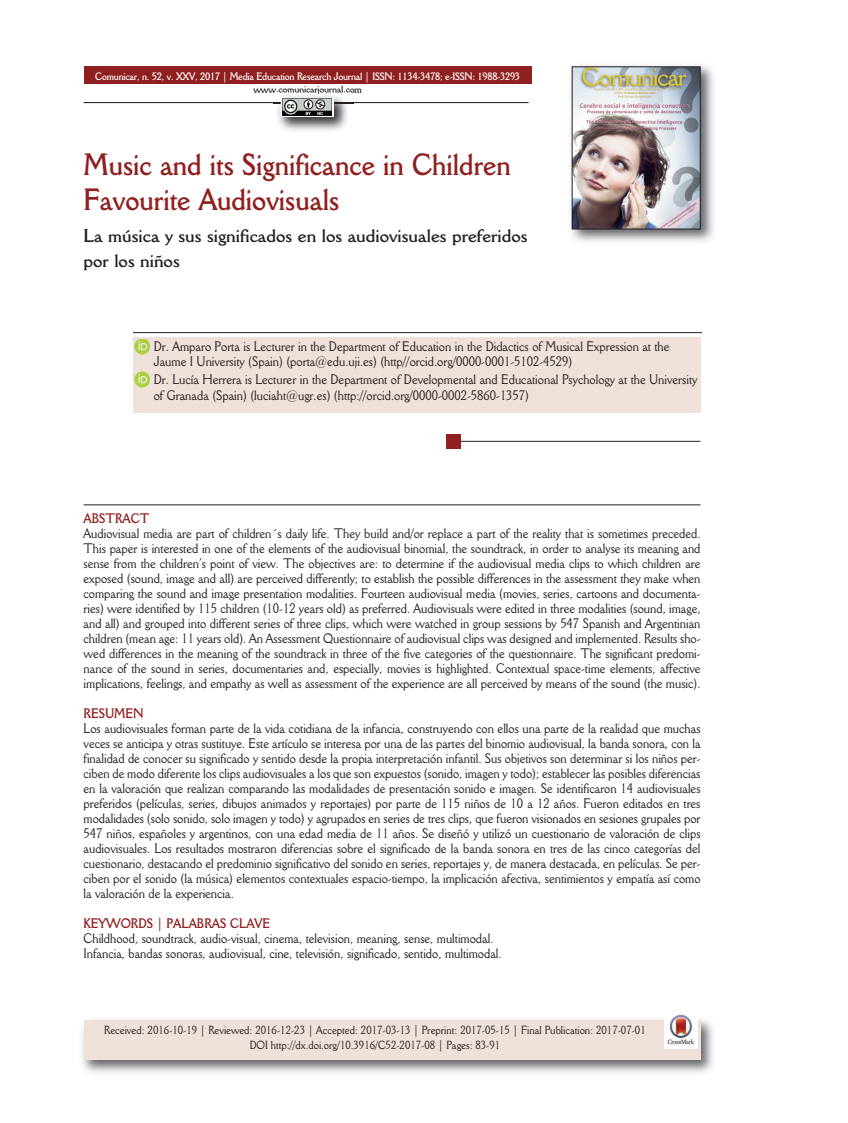
<style>
.page{position:relative;width:848px;height:1123px;background:#fff}
.page>*{position:absolute;margin:0;border:0;box-sizing:border-box;transform-origin:0 0}
.t1{font:700 30px/34.5px "Della Robbia BT";color:#90201f;scale:.9 1}
.t2{font:700 18px/26px "Della Robbia BT";color:#231f20}
.t3{font:13.5px/15px "Della Robbia BT";color:#231f20;scale:.9 1}
.t4{font:700 13.5px "Della Robbia BT";color:#90201f;scale:.9 1}
.t5{font:11.55px/15px "Della Robbia BT";color:#231f20;text-align:center;scale:.9 1}
.t6{font:700 10.5px "Della Robbia BT";letter-spacing:-.02em;color:#fff;scale:.9 1}
.t7{font:700 10.5px "Della Robbia BT";letter-spacing:-.02em;color:#231f20;scale:.9 1}
</style>
<div class="page">
<hr style="left:84px;top:102px;width:444px;height:1px;background:#231f20">
<div style="left:84px;top:66px;width:448px;height:18px;background:#90201f"></div>
<div style="left:133px;top:337px;width:567px;height:76px;background:#efe1da"></div>
<img style="left:82px;top:1019px;width:631px;height:54px">
<div style="left:84px;top:1019px;width:616px;height:40px;background:#efe1da"></div>
<hr style="left:133px;top:332px;width:569px;height:1px;background:#231f20">
<hr style="left:84px;top:504px;width:616px;height:1px;background:#231f20">
<hr style="left:459px;top:441px;width:241px;height:1px;background:#231f20">
<img style="left:664px;top:1014px;width:33px;height:34px">
<div style="left:446px;top:434px;width:15px;height:14px;background:#90201f"></div>
<img style="left:274px;top:91px;width:79px;height:40px">
<svg style="left:333px;top:102px;width:20px;height:1px"></svg>
<img style="left:274px;top:91px;width:36px;height:1px">
<svg style="left:281px;top:98px;width:52px;height:18px"></svg>
<img style="left:134px;top:371px;width:16px;height:16px">
<img style="left:134px;top:339px;width:16px;height:15px">
<img style="left:571px;top:65px;width:143px;height:177px">
<img style="left:574px;top:68px;width:124px;height:159px">
<div style="left:572px;top:66px;width:128px;height:163px;border:1px solid #231f20"></div>
<p class="t6" style="left:95px;top:72px;width:473px">Comunicar, n. 52, v. XXV, 2017 | Media Education Research Journal | ISSN: 1134-3478; e-ISSN: 1988-3293</p>
<p class="t7" style="left:253px;top:85px;width:122px">www.comunicarjournal.com</p>
<h1 class="t1" style="left:84px;top:150px;width:476px">Music and its Significance in Children<br>Favourite Audiovisuals</h1>
<h2 class="t2" style="left:84px;top:224px;width:445px">La música y sus significados en los audiovisuales preferidos por los niños</h2>
<p class="t3" style="left:154px;top:339px;width:574px;line-height:15.8px">Dr. Amparo Porta is Lecturer in the Department of Education in the Didactics of Musical Expression at the<br>Jaume I University (Spain) (porta@edu.uji.es) (http//orcid.org/0000-0001-5102-4529)</p>
<p class="t3" style="left:154px;top:372px;width:605px;line-height:15.8px">Dr. Lucía Herrera is Lecturer in the Department of Developmental and Educational Psychology at the University of Granada (Spain) (luciaht@ugr.es) (http://orcid.org/0000-0002-5860-1357)</p>
<p class="t4" style="left:84px;top:513px;width:75px">ABSTRACT</p>
<p class="t3" style="left:84px;top:526px;width:687px;text-align:justify">Audiovisual media are part of children´s daily life. They build and/or replace a part of the reality that is sometimes preceded.<br>This paper is interested in one of the elements of the audiovisual binomial, the soundtrack, in order to analyse its meaning and sense from the children’s point of view. The objectives are: to determine if the audiovisual media clips to which children are exposed (sound, image and all) are perceived differently; to establish the possible differences in the assessment they make when comparing the sound and image presentation modalities. Fourteen audiovisual media (movies, series, cartoons and documenta&shy;ries) were identified by 115 children (10-12 years old) as preferred. Audiovisuals were edited in three modalities (sound, image, and all) and grouped into different series of three clips, which were watched in group sessions by 547 Spanish and Argentinian children (mean age: 11 years old). An Assessment Questionnaire of audiovisual clips was designed and implemented. Results sho&shy;wed differences in the meaning of the soundtrack in three of the five categories of the questionnaire. The significant predomi&shy;nance of the sound in series, documentaries and, especially, movies is highlighted. Contextual space-time elements, affective implications, feelings, and empathy as well as assessment of the experience are all perceived by means of the sound (the music).</p>
<p class="t4" style="left:84px;top:708px;width:68px">RESUMEN</p>
<p class="t3" style="left:84px;top:721px;width:687px;text-align:justify">Los audiovisuales forman parte de la vida cotidiana de la infancia, construyendo con ellos una parte de la realidad que muchas veces se anticipa y otras sustituye. Este artículo se interesa por una de las partes del binomio audiovisual, la banda sonora, con la finalidad de conocer su significado y sentido desde la propia interpretación infantil. Sus objetivos son determinar si los niños per&shy;ciben de modo diferente los clips audiovisuales a los que son expuestos (sonido, imagen y todo); establecer las posibles diferencias en la valoración que realizan comparando las modalidades de presentación sonido e imagen. Se identificaron 14 audiovisuales preferidos (películas, series, dibujos animados y reportajes) por parte de 115 niños de 10 a 12 años. Fueron editados en tres modalidades (solo sonido, solo imagen y todo) y agrupados en series de tres clips, que fueron visionados en sesiones grupales por 547 niños, españoles y argentinos, con una edad media de 11 años. Se diseñó y utilizó un cuestionario de valoración de clips audiovisuales. Los resultados mostraron diferencias sobre el significado de la banda sonora en tres de las cinco categorías del cuestionario, destacando el predominio significativo del sonido en series, reportajes y, de manera destacada, en películas. Se per&shy;ciben por el sonido (la música) elementos contextuales espacio-tiempo, la implicación afectiva, sentimientos y empatía así como la valoración de la experiencia.</p>
<p class="t4" style="left:84px;top:918px;width:209px">KEYWORDS | PALABRAS CLAVE</p>
<p class="t3" style="left:84px;top:931px;width:466px">Childhood, soundtrack, audio-visual, cinema, television, meaning, sense, multimodal.<br>Infancia, bandas sonoras, audiovisual, cine, televisión, significado, sentido, multimodal.</p>
<p class="t5" style="left:104px;top:1023px;width:603px">Received: 2016-10-19 | Reviewed: 2016-12-23 | Accepted: 2017-03-13 | Preprint: 2017-05-15 | Final Publication: 2017-07-01<br>DOI http://dx.doi.org/10.3916/C52-2017-08 | Pages: 83-91</p>
</div>
